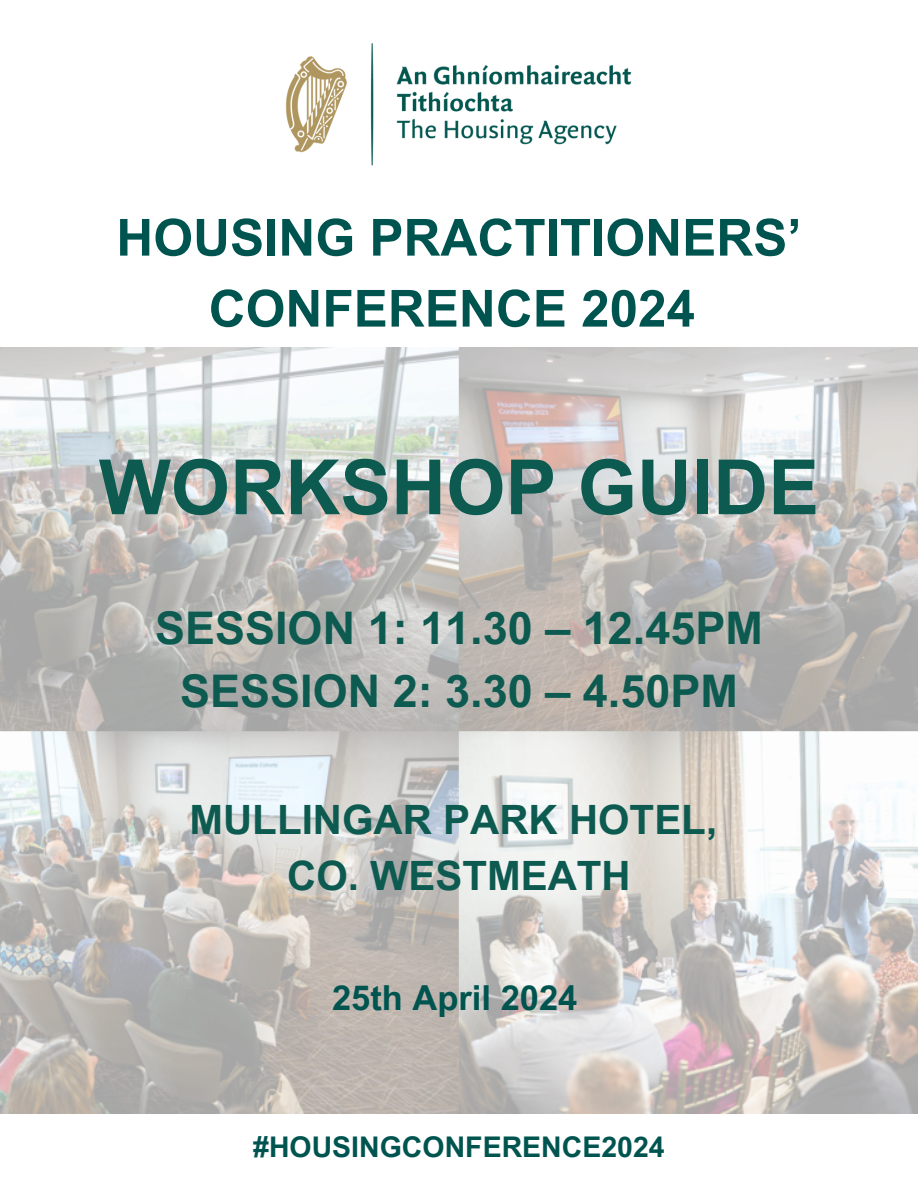
<style>
.page{position:relative;width:918px;height:1188px;background:#fff}
.page>*{position:absolute;margin:0;border:0;box-sizing:border-box;transform-origin:0 0}
.t1{font:700 76.35px "Arial MT Pro";color:#0c5a50}
.t2{font:700 51.15px/70.9px "Arial MT Pro";color:#00544f;text-align:center}
.t3{font:700 45px/63px "Arial MT Pro";color:#0c5a50;text-align:center}
.t4{font:700 40.5px/56.2px "Arial MT Pro";color:#0c5a50;text-align:center}
.t5{font:700 34.5px "Arial MT Pro";color:#00544f}
.t6{font:700 28.5px "Arial MT Pro";color:#00544f}
</style>
<div class="page">
<img style="left:286px;top:43px;width:346px;height:123px">
<img style="left:0;top:347px;width:918px;height:766px">
<p class="t2" style="left:116px;top:209px;width:687px">HOUSING PRACTITIONERS’<br>CONFERENCE 2024</p>
<h2 class="t1" style="left:99px;top:459px;width:722px">WORKSHOP GUIDE</h2>
<h5 class="t3" style="left:155px;top:602px;width:609px">SESSION 1: 11.30 – 12.45PM<br>SESSION 2: 3.30 – 4.50PM</h5>
<h4 class="t4" style="left:189px;top:797px;width:529px">MULLINGAR PARK HOTEL,<br>CO. WESTMEATH</h4>
<h3 class="t5" style="left:332px;top:985px;width:247px">25th April 2024</h3>
<h1 class="t6" style="left:253px;top:1136px;width:413px">#HOUSINGCONFERENCE2024</h1>
</div>
